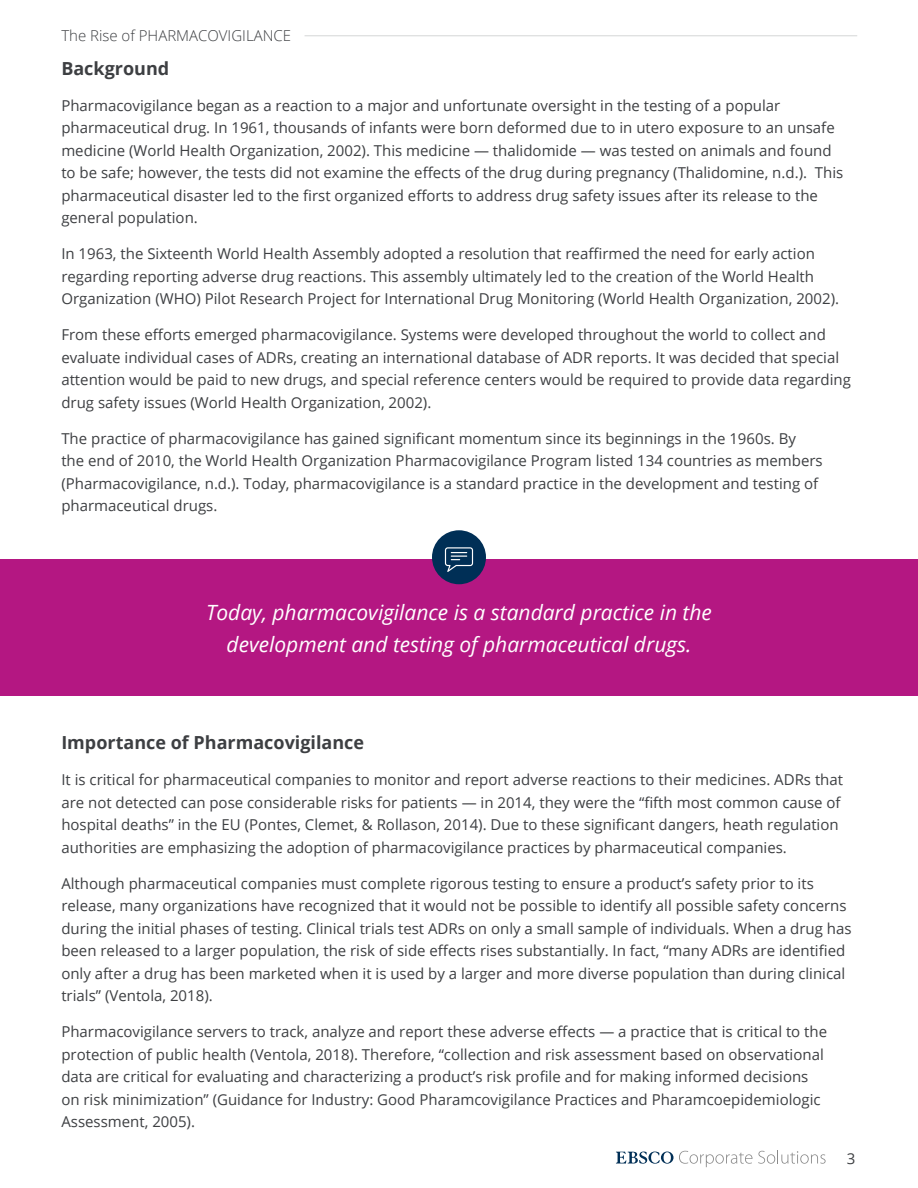
<style>
.page{position:relative;width:918px;height:1188px;background:#fff}
.page>*{position:absolute;margin:0;border:0;box-sizing:border-box;transform-origin:0 0}
.t1{font:italic 21px/31.5px "Open Sans";color:#fff;text-align:center}
.t2{font:700 18px "Open Sans";color:#3d3f42}
.t3{font:15px/22.5px "Open Sans";color:#3d3f42}
.t4{font:300 15px "Open Sans";color:#3d3f42}
</style>
<div class="page">
<hr style="left:305px;top:35px;width:552px;height:1px;background:#d9dadb">
<svg style="left:616px;top:1151px;width:136px;height:16px"></svg>
<svg style="left:758px;top:1150px;width:68px;height:14px"></svg>
<div style="left:0;top:559px;width:918px;height:137px;background:#b41782"></div>
<div style="left:432px;top:530px;width:54px;height:54px;background:#002f56;border-radius:50%"></div>
<svg style="left:445px;top:547px;width:28px;height:25px"></svg>
<p class="t4" style="left:61px;top:26px;width:231px">The Rise of PHARMACOVIGILANCE</p>
<p class="t2" style="left:61px;top:55px;width:109px">Background</p>
<p class="t3" style="left:61px;top:93px;width:784px">Pharmacovigilance began as a reaction to a major and unfortunate oversight in the testing of a popular pharmaceutical drug. In 1961, thousands of infants were born deformed due to in utero exposure to an unsafe medicine (World Health Organization, 2002). This medicine — thalidomide — was tested on animals and found to be safe; however, the tests did not examine the effects of the drug during pregnancy (Thalidomine, n.d.). This pharmaceutical disaster led to the first organized efforts to address drug safety issues after its release to the general population.</p>
<p class="t3" style="left:61px;top:242px;width:779px">In 1963, the Sixteenth World Health Assembly adopted a resolution that reaffirmed the need for early action regarding reporting adverse drug reactions. This assembly ultimately led to the creation of the World Health<br>Organization (WHO) Pilot Research Project for International Drug Monitoring (World Health Organization, 2002).</p>
<p class="t3" style="left:61px;top:323px;width:791px">From these efforts emerged pharmacovigilance. Systems were developed throughout the world to collect and evaluate individual cases of ADRs, creating an international database of ADR reports. It was decided that special attention would be paid to new drugs, and special reference centers would be required to provide data regarding drug safety issues (World Health Organization, 2002).</p>
<p class="t3" style="left:61px;top:426px;width:763px">The practice of pharmacovigilance has gained significant momentum since its beginnings in the 1960s. By<br>the end of 2010, the World Health Organization Pharmacovigilance Program listed 134 countries as members (Pharmacovigilance, n.d.). Today, pharmacovigilance is a standard practice in the development and testing of pharmaceutical drugs.</p>
<h1 class="t1" style="left:206px;top:597px;width:507px">Today, pharmacovigilance is a standard practice in the development and testing of pharmaceutical drugs.</h1>
<p class="t2" style="left:61px;top:730px;width:304px">Importance of Pharmacovigilance</p>
<p class="t3" style="left:61px;top:768px;width:783px">It is critical for pharmaceutical companies to monitor and report adverse reactions to their medicines. ADRs that are not detected can pose considerable risks for patients — in 2014, they were the “fifth most common cause of hospital deaths” in the EU (Pontes, Clemet, &amp; Rollason, 2014). Due to these significant dangers, heath regulation authorities are emphasizing the adoption of pharmacovigilance practices by pharmaceutical companies.</p>
<p class="t3" style="left:61px;top:872px;width:792px">Although pharmaceutical companies must complete rigorous testing to ensure a product’s safety prior to its release, many organizations have recognized that it would not be possible to identify all possible safety concerns during the initial phases of testing. Clinical trials test ADRs on only a small sample of individuals. When a drug has been released to a larger population, the risk of side effects rises substantially. In fact, “many ADRs are identified only after a drug has been marketed when it is used by a larger and more diverse population than during clinical trials” (Ventola, 2018).</p>
<p class="t3" style="left:61px;top:1020px;width:767px">Pharmacovigilance servers to track, analyze and report these adverse effects — a practice that is critical to the protection of public health (Ventola, 2018). Therefore, “collection and risk assessment based on observational data are critical for evaluating and characterizing a product’s risk profile and for making informed decisions on risk minimization” (Guidance for Industry: Good Pharamcovigilance Practices and Pharamcoepidemiologic Assessment, 2005).</p>
<p class="t3" style="left:847px;top:1147px;width:10px">3</p>
</div>
